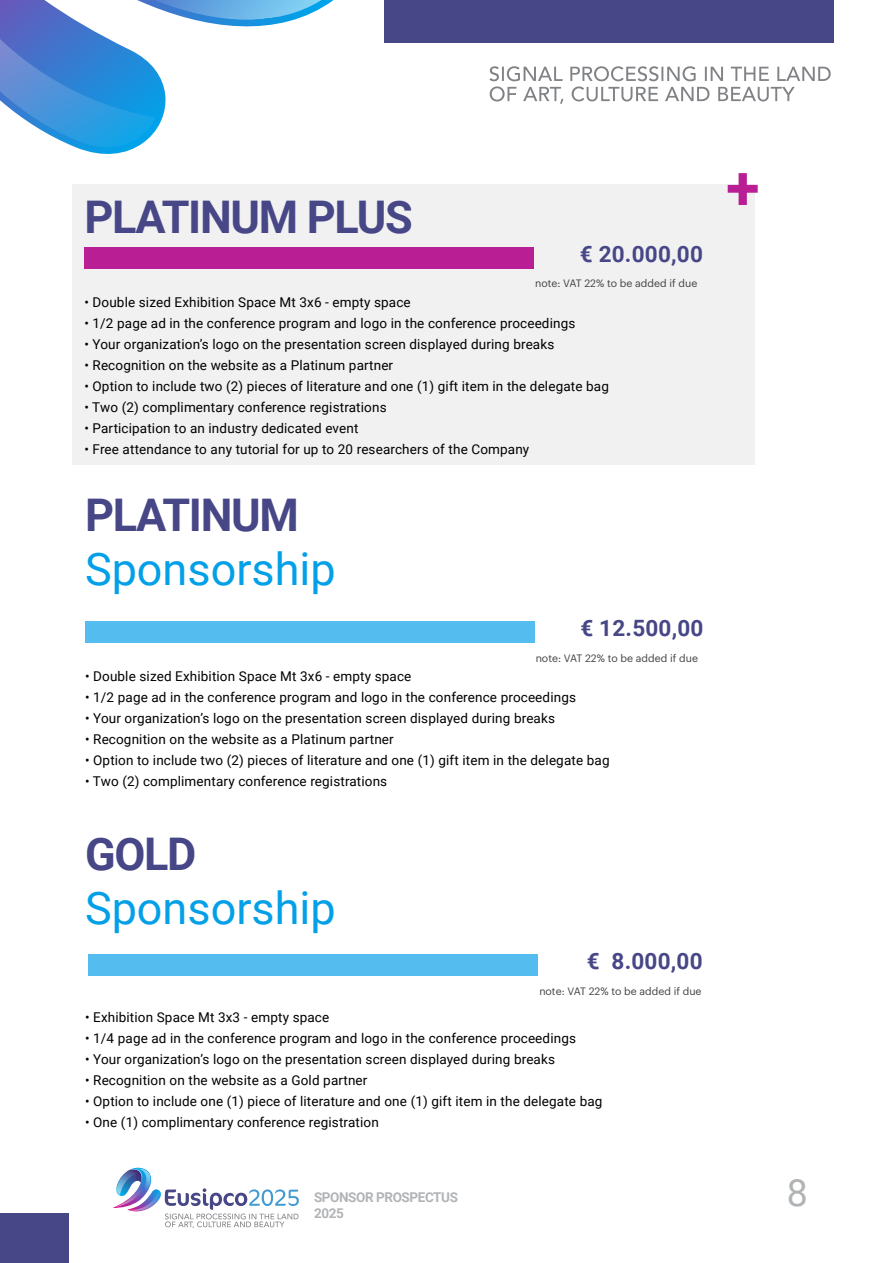
<style>
.page{position:relative;width:893px;height:1263px;background:#fff}
.page>*{position:absolute;margin:0;border:0;box-sizing:border-box;transform-origin:0 0}
.t1{font:700 61.5px "Roboto";color:#ba1e95}
.t2{font:700 45px "Roboto";letter-spacing:-.03em;color:#474686}
.t3{font:45px "Roboto";color:#03a0e8}
.t4{font:37.5px "Roboto";color:#b1b4b6}
.t5{font:700 22.5px "Roboto";letter-spacing:.01em;color:#474686}
.t6{font:13.5px "Roboto";letter-spacing:.01em;color:#000}
.t7{font:700 13.5px/16.4px "Roboto";letter-spacing:-.03em;color:#b1b4b6}
.t8{font:10.5px "Graphik";color:#414042}
</style>
<div class="page">
<div style="left:385px;top:0;width:449px;height:42px;background:#474686"></div>
<div style="left:85px;top:622px;width:449px;height:21px;background:#54bcee"></div>
<div style="left:89px;top:954px;width:449px;height:21px;background:#54bcee"></div>
<div style="left:72px;top:184px;width:683px;height:281px;background:#f1f1f2"></div>
<div style="left:84px;top:247px;width:450px;height:21px;background:#ba1e95"></div>
<svg style="left:489px;top:66px;width:342px;height:38px"></svg>
<svg style="left:0;top:0;width:395px;height:154px"></svg>
<div style="left:0;top:1213px;width:69px;height:50px;background:#474686"></div>
<svg style="left:112px;top:1167px;width:187px;height:61px"></svg>
<h2 class="t2" style="left:84px;top:186px;width:330px">PLATINUM PLUS</h2>
<h3 class="t5" style="left:580px;top:238px;width:125px">€ 20.000,00</h3>
<p class="t8" style="left:535px;top:276px;width:164px">note: VAT 22% to be added if due</p>
<p class="t6" style="left:84px;top:293px;width:328px">• Double sized Exhibition Space Mt 3x6 - empty space</p>
<p class="t6" style="left:84px;top:314px;width:492px">• 1/2 page ad in the conference program and logo in the conference proceedings</p>
<p class="t6" style="left:84px;top:335px;width:471px">• Your organization’s logo on the presentation screen displayed during breaks</p>
<p class="t6" style="left:84px;top:356px;width:310px">• Recognition on the website as a Platinum partner</p>
<p class="t6" style="left:84px;top:377px;width:526px">• Option to include two (2) pieces of literature and one (1) gift item in the delegate bag</p>
<p class="t6" style="left:84px;top:398px;width:304px">• Two (2) complimentary conference registrations</p>
<p class="t6" style="left:84px;top:419px;width:275px">• Participation to an industry dedicated event</p>
<p class="t6" style="left:84px;top:440px;width:446px">• Free attendance to any tutorial for up to 20 researchers of the Company</p>
<h2 class="t2" style="left:85px;top:483px;width:215px">PLATINUM</h2>
<h2 class="t3" style="left:85px;top:537px;width:252px">Sponsorship</h2>
<h3 class="t5" style="left:580px;top:612px;width:125px">€ 12.500,00</h3>
<p class="t8" style="left:536px;top:650px;width:164px">note: VAT 22% to be added if due</p>
<p class="t6" style="left:85px;top:667px;width:328px">• Double sized Exhibition Space Mt 3x6 - empty space</p>
<p class="t6" style="left:85px;top:688px;width:492px">• 1/2 page ad in the conference program and logo in the conference proceedings</p>
<p class="t6" style="left:85px;top:709px;width:471px">• Your organization’s logo on the presentation screen displayed during breaks</p>
<p class="t6" style="left:85px;top:730px;width:310px">• Recognition on the website as a Platinum partner</p>
<p class="t6" style="left:85px;top:751px;width:526px">• Option to include two (2) pieces of literature and one (1) gift item in the delegate bag</p>
<p class="t6" style="left:85px;top:772px;width:304px">• Two (2) complimentary conference registrations</p>
<h2 class="t2" style="left:85px;top:822px;width:113px">GOLD</h2>
<h2 class="t3" style="left:85px;top:876px;width:252px">Sponsorship</h2>
<h3 class="t5" style="left:587px;top:945px;width:117px">€ 8.000,00</h3>
<p class="t8" style="left:539px;top:983px;width:164px">note: VAT 22% to be added if due</p>
<p class="t6" style="left:85px;top:1007px;width:246px">• Exhibition Space Mt 3x3 - empty space</p>
<p class="t6" style="left:85px;top:1028px;width:492px">• 1/4 page ad in the conference program and logo in the conference proceedings</p>
<p class="t6" style="left:85px;top:1049px;width:471px">• Your organization’s logo on the presentation screen displayed during breaks</p>
<p class="t6" style="left:85px;top:1070px;width:284px">• Recognition on the website as a Gold partner</p>
<p class="t6" style="left:85px;top:1091px;width:519px">• Option to include one (1) piece of literature and one (1) gift item in the delegate bag</p>
<p class="t6" style="left:85px;top:1112px;width:295px">• One (1) complimentary conference registration</p>
<p class="t7" style="left:314px;top:1188px;width:145px">SPONSOR PROSPECTUS<br>2025</p>
<h1 class="t1" style="left:726px;top:144px;width:35px">+</h1>
<h3 class="t4" style="left:787px;top:1166px;width:23px">8</h3>
</div>
